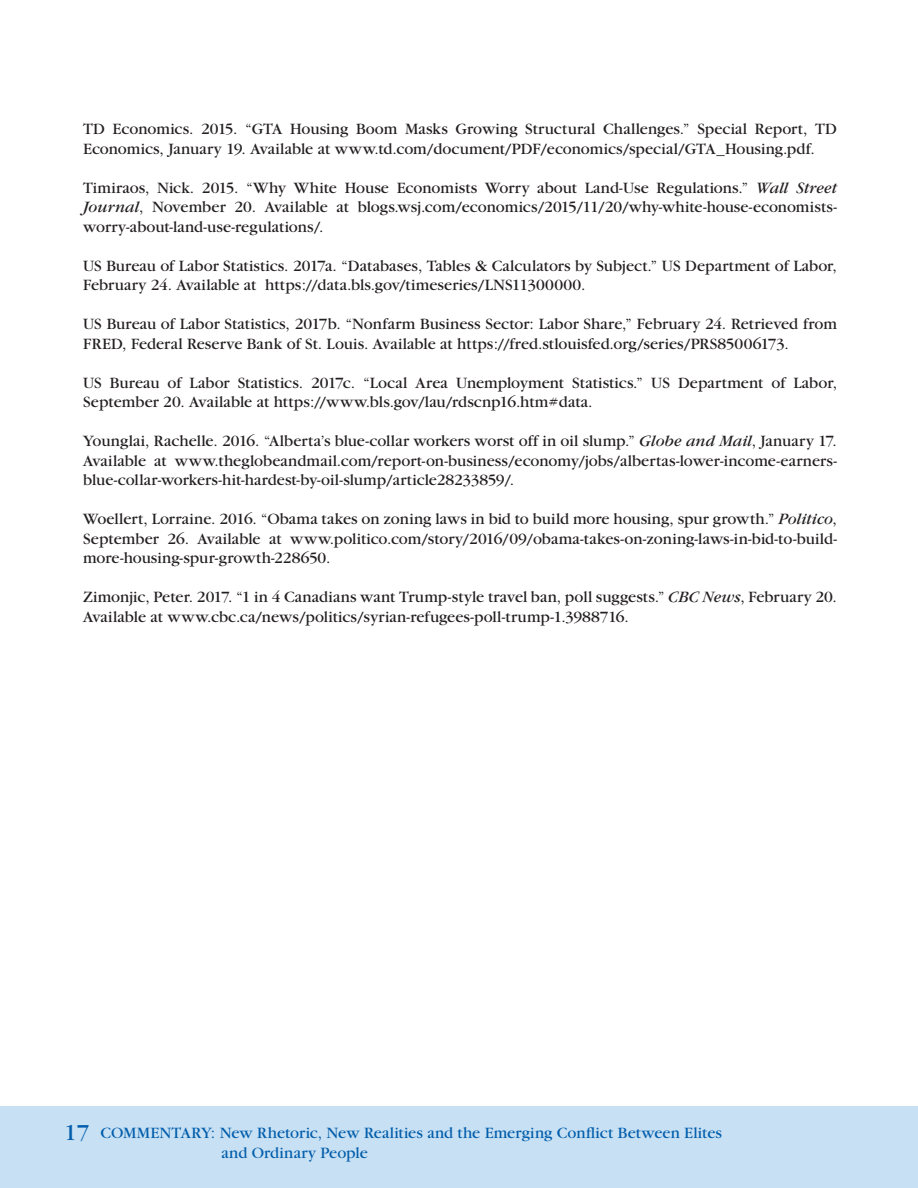
<style>
.page{position:relative;width:918px;height:1188px;background:#fff}
.page>*{position:absolute;margin:0;border:0;box-sizing:border-box;transform-origin:0 0}
.t1{font:24px "Garamond";color:#015dab}
.t2{font:16.5px/19.5px "Garamond";color:#231f20}
.t3{font:16.5px/19.5px "Garamond";color:#015dab}
.s1{font-style:italic}
</style>
<div class="page">
<div style="left:0;top:1106px;width:918px;height:82px;background:#c7e0f3"></div>
<p class="t2" style="left:83px;top:119px;width:755px">TD Economics. 2015. “GTA Housing Boom Masks Growing Structural Challenges.” Special Report, TD<br>Economics, January 19. Available at www.td.com/document/PDF/economics/special/GTA_Housing.pdf.</p>
<p class="t2" style="left:83px;top:178px;width:755px;text-align:justify">Timiraos, Nick. 2015. “Why White House Economists Worry about Land-Use Regulations.” <span class="s1">Wall Street Journal</span>, November 20. Available at blogs.wsj.com/economics/2015/11/20/why-white-house-economists&shy;worry-about-land-use-regulations/.</p>
<p class="t2" style="left:83px;top:256px;width:755px">US Bureau of Labor Statistics. 2017a. “Databases, Tables &amp; Calculators by Subject.” US Department of Labor,<br>February 24. Available at https://data.bls.gov/timeseries/LNS11300000.</p>
<p class="t2" style="left:83px;top:314px;width:755px">US Bureau of Labor Statistics, 2017b. “Nonfarm Business Sector: Labor Share,” February 24. Retrieved from<br>FRED, Federal Reserve Bank of St. Louis. Available at https://fred.stlouisfed.org/series/PRS85006173.</p>
<p class="t2" style="left:83px;top:373px;width:755px">US Bureau of Labor Statistics. 2017c. “Local Area Unemployment Statistics.” US Department of Labor,<br>September 20. Available at https://www.bls.gov/lau/rdscnp16.htm#data.</p>
<p class="t2" style="left:83px;top:431px;width:755px;text-align:justify">Younglai, Rachelle. 2016. “Alberta’s blue-collar workers worst off in oil slump.” <span class="s1">Globe and Mail</span>, January 17.<br>Available at www.theglobeandmail.com/report-on-business/economy/jobs/albertas-lower-income-earners&shy;blue-collar-workers-hit-hardest-by-oil-slump/article28233859/.</p>
<p class="t2" style="left:83px;top:509px;width:755px;text-align:justify">Woellert, Lorraine. 2016. “Obama takes on zoning laws in bid to build more housing, spur growth.” <span class="s1">Politico</span>, September 26. Available at www.politico.com/story/2016/09/obama-takes-on-zoning-laws-in-bid-to-build&shy;more-housing-spur-growth-228650.</p>
<p class="t2" style="left:83px;top:587px;width:755px">Zimonjic, Peter. 2017. “1 in 4 Canadians want Trump-style travel ban, poll suggests.” <span class="s1">CBC News</span>, February 20.<br>Available at www.cbc.ca/news/politics/syrian-refugees-poll-trump-1.3988716.</p>
<h1 class="t1" style="left:64px;top:1120px;width:27px">17</h1>
<p class="t3" style="left:222px;top:1124px;width:502px;text-indent:-121px">Commentary: New Rhetoric, New Realities and the Emerging Conflict Between Elites and Ordinary People</p>
</div>
